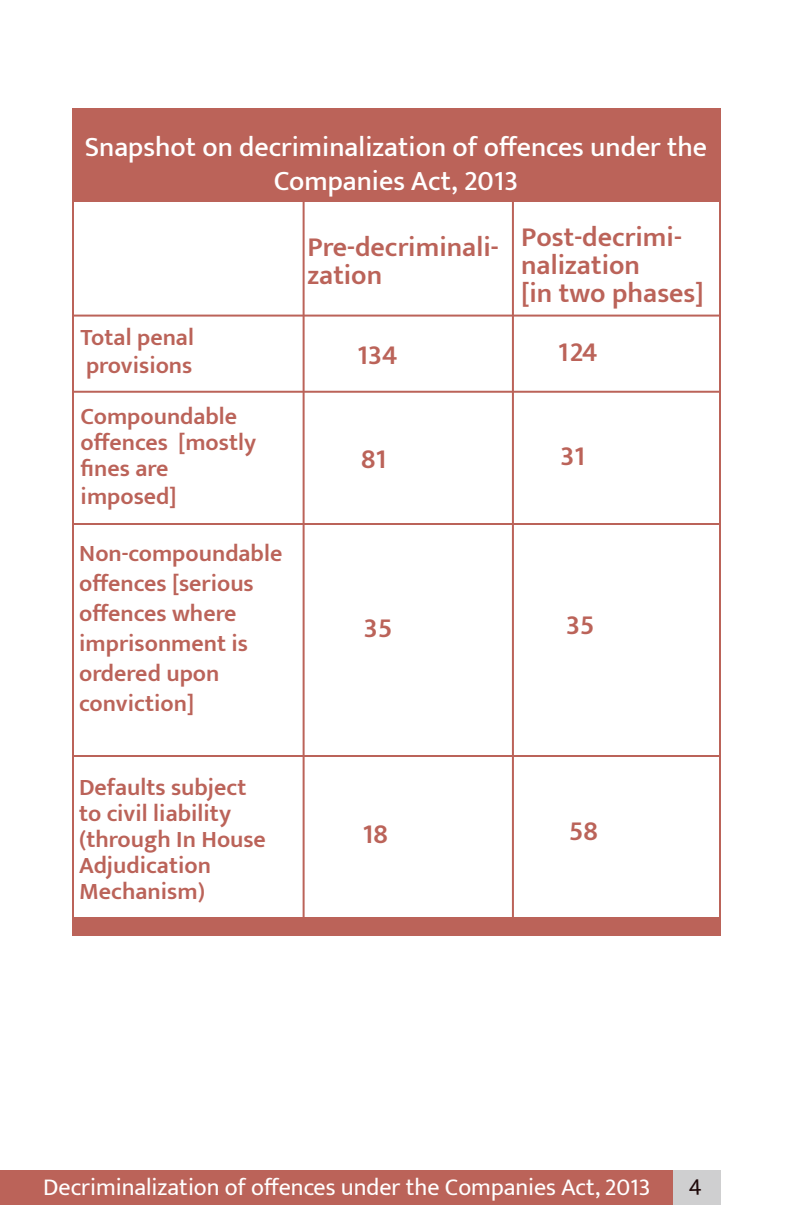
<style>
.page{position:relative;width:792px;height:1224px;background:#fff}
.page>*{position:absolute;margin:0;border:0;box-sizing:border-box;transform-origin:0 0}
.t1{font:600 28px/28px "Mukta";color:#bb6359}
.t2{font:500 28px/34px "Mukta";color:#fff;text-align:center}
.t3{font:600 24px/30px "Mukta";color:#bb6359}
.t4{font:24px "Mukta";color:#fff}
</style>
<div class="page">
<div style="left:0;top:1171px;width:720px;height:34px;background:#cfcfd0"></div>
<div style="left:0;top:1171px;width:672px;height:34px;background:#bb6359"></div>
<div style="left:72px;top:108px;width:648px;height:94px;background:#bb6359"></div>
<hr style="left:73px;top:199px;width:648px;height:2px;background:#bb6359">
<hr style="left:73px;top:315px;width:648px;height:2px;background:#bb6359">
<hr style="left:73px;top:391px;width:648px;height:2px;background:#bb6359">
<hr style="left:73px;top:523px;width:648px;height:2px;background:#bb6359">
<hr style="left:73px;top:755px;width:648px;height:2px;background:#bb6359">
<hr style="left:512px;top:199px;width:2px;height:720px;background:#bb6359">
<hr style="left:303px;top:199px;width:2px;height:720px;background:#bb6359">
<div style="left:72px;top:918px;width:649px;height:18px;background:#bb6359"></div>
<p class="t2" style="left:85px;top:130px;width:624px">Snapshot on decriminalization of offences under the<br>Companies Act, 2013</p>
<p class="t1" style="left:307px;top:232px;width:193px">Pre-decriminali&shy;zation</p>
<p class="t1" style="left:521px;top:222px;width:184px">Post-decrimi&shy;nalization<br>[in two phases]</p>
<p class="t3" style="left:81px;top:322px;width:115px;line-height:28px">Total penal provisions</p>
<p class="t3" style="left:81px;top:403px;width:177px;line-height:26.6px">Compoundable offences [mostly fines are imposed]</p>
<p class="t3" style="left:79px;top:538px;width:205px">Non-compoundable offences [serious offences where imprisonment is ordered upon conviction]</p>
<p class="t3" style="left:79px;top:774px;width:188px;line-height:26px">Defaults subject to civil liability (through In House<br>Adjudication<br>Mechanism)</p>
<p class="t1" style="left:357px;top:341px;width:42px">134</p>
<p class="t1" style="left:361px;top:444px;width:27px">81</p>
<p class="t1" style="left:364px;top:613px;width:30px">35</p>
<p class="t1" style="left:362px;top:819px;width:27px">18</p>
<p class="t1" style="left:558px;top:338px;width:41px">124</p>
<p class="t1" style="left:560px;top:441px;width:26px">31</p>
<p class="t1" style="left:566px;top:611px;width:30px">35</p>
<p class="t1" style="left:569px;top:816px;width:31px">58</p>
<p class="t4" style="left:43px;top:1173px;width:609px">Decriminalization of offences under the Companies Act, 2013</p>
</div>
